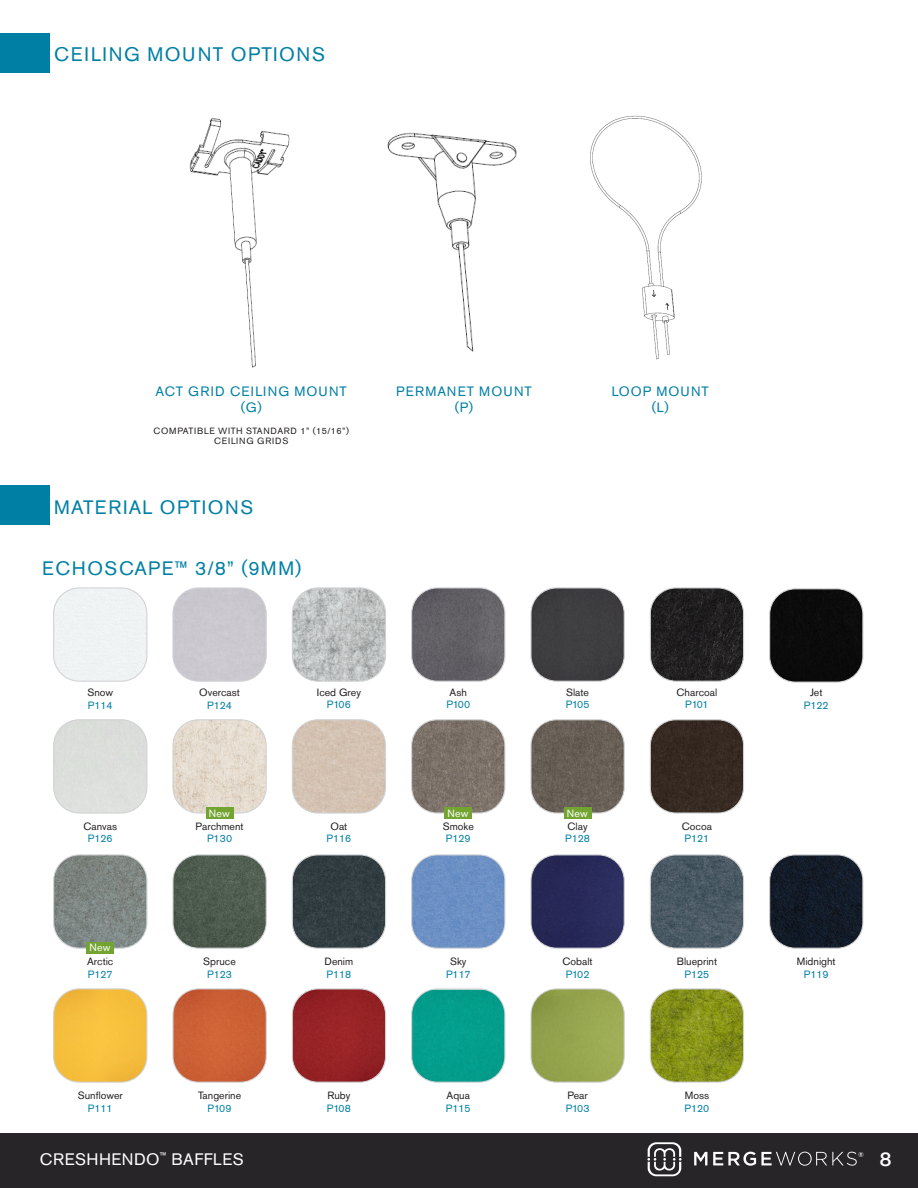
<style>
.page{position:relative;width:918px;height:1188px;background:#fff}
.page>*{position:absolute;margin:0;border:0;box-sizing:border-box;transform-origin:0 0}
.t1{font:19.5px "Akzidenz Grotesk Pro";letter-spacing:.08em;color:#007fa5}
.t2{font:500 19.5px "Gotham";color:#fff}
.t3{font:19.35px "Akzidenz Grotesk Pro";letter-spacing:.08em;color:#007fa5}
.t4{font:19.35px "Akzidenz Grotesk Pro";letter-spacing:.06em;color:#007fa5}
.t5{font:16.5px "Akzidenz Grotesk Pro";letter-spacing:.03em;color:#fff}
.t6{font:13.5px/16.2px "Akzidenz Grotesk Pro";letter-spacing:.08em;color:#007fa5;text-align:center}
.t7{font:10.5px "Akzidenz Grotesk Pro";color:#231f20}
.t8{font:10.5px "Akzidenz Grotesk Pro";color:#007fa5}
.t9{font:10.5px "Akzidenz Grotesk Pro";letter-spacing:.02em;color:#fff}
.t10{font:9px/10.8px "Akzidenz Grotesk Pro";letter-spacing:.08em;color:#231f20;text-align:center}
.t11{font:7.05px "Akzidenz Grotesk Pro";color:#fff}
</style>
<div class="page">
<div style="left:0;top:1133px;width:918px;height:55px;background:#272528"></div>
<svg style="left:694px;top:1152px;width:13px;height:13px"></svg>
<svg style="left:713px;top:1152px;width:144px;height:14px"></svg>
<svg style="left:647px;top:1142px;width:35px;height:34px"></svg>
<div style="left:0;top:485px;width:49px;height:40px;background:#007fa5"></div>
<img style="left:532px;top:990px;width:91px;height:91px">
<div style="left:530px;top:988px;width:95px;height:95px;border:1px solid #d1d2d4;border-radius:26px"></div>
<img style="left:650px;top:990px;width:94px;height:91px">
<div style="left:650px;top:988px;width:94px;height:95px;border:1px solid #d1d2d4;border-radius:26px"></div>
<img style="left:413px;top:856px;width:92px;height:91px">
<div style="left:411px;top:854px;width:94px;height:95px;border:1px solid #d1d2d4;border-radius:26px"></div>
<div style="left:55px;top:589px;width:92px;height:91px;background:#eff3f4"></div>
<div style="left:53px;top:587px;width:94px;height:95px;border:1px solid #d1d2d4;border-radius:26px"></div>
<img style="left:174px;top:721px;width:91px;height:91px">
<div style="left:172px;top:719px;width:95px;height:95px;border:1px solid #d1d2d4;border-radius:26px"></div>
<img style="left:650px;top:721px;width:94px;height:91px">
<div style="left:650px;top:719px;width:94px;height:95px;border:1px solid #d1d2d4;border-radius:26px"></div>
<img style="left:55px;top:990px;width:92px;height:91px">
<div style="left:53px;top:988px;width:94px;height:95px;border:1px solid #d1d2d4;border-radius:26px"></div>
<img style="left:174px;top:990px;width:91px;height:91px">
<div style="left:172px;top:988px;width:95px;height:95px;border:1px solid #d1d2d4;border-radius:26px"></div>
<img style="left:292px;top:856px;width:94px;height:91px">
<div style="left:292px;top:854px;width:94px;height:95px;border:1px solid #d1d2d4;border-radius:26px"></div>
<img style="left:771px;top:856px;width:92px;height:91px">
<div style="left:769px;top:854px;width:94px;height:95px;border:1px solid #d1d2d4;border-radius:26px"></div>
<img style="left:292px;top:589px;width:94px;height:91px">
<div style="left:292px;top:587px;width:94px;height:95px;border:1px solid #d1d2d4;border-radius:26px"></div>
<img style="left:413px;top:589px;width:92px;height:91px">
<div style="left:411px;top:587px;width:94px;height:95px;border:1px solid #d1d2d4;border-radius:26px"></div>
<div style="left:532px;top:589px;width:91px;height:91px;background:#3e3e40"></div>
<div style="left:530px;top:587px;width:95px;height:95px;border:1px solid #d1d2d4;border-radius:26px"></div>
<img style="left:650px;top:589px;width:94px;height:91px">
<div style="left:650px;top:587px;width:94px;height:95px;border:1px solid #d1d2d4;border-radius:26px"></div>
<div style="left:771px;top:590px;width:92px;height:91px;background:#0b0b0b"></div>
<div style="left:769px;top:588px;width:94px;height:95px;border:1px solid #d1d2d4;border-radius:26px"></div>
<img style="left:532px;top:856px;width:91px;height:91px">
<div style="left:530px;top:854px;width:95px;height:95px;border:1px solid #d1d2d4;border-radius:26px"></div>
<img style="left:292px;top:990px;width:94px;height:91px">
<div style="left:292px;top:988px;width:94px;height:95px;border:1px solid #d1d2d4;border-radius:26px"></div>
<div style="left:413px;top:990px;width:92px;height:91px;background:#039e8c"></div>
<div style="left:411px;top:988px;width:94px;height:95px;border:1px solid #d1d2d4;border-radius:26px"></div>
<div style="left:174px;top:589px;width:91px;height:91px;background:#cbc9cf"></div>
<div style="left:172px;top:587px;width:95px;height:95px;border:1px solid #d1d2d4;border-radius:26px"></div>
<div style="left:55px;top:721px;width:92px;height:91px;background:#dcdfdb"></div>
<div style="left:53px;top:719px;width:94px;height:95px;border:1px solid #d1d2d4;border-radius:26px"></div>
<img style="left:650px;top:856px;width:94px;height:91px">
<div style="left:650px;top:854px;width:94px;height:95px;border:1px solid #d1d2d4;border-radius:26px"></div>
<img style="left:292px;top:721px;width:94px;height:91px">
<div style="left:292px;top:719px;width:94px;height:95px;border:1px solid #d1d2d4;border-radius:26px"></div>
<img style="left:413px;top:721px;width:92px;height:91px">
<div style="left:411px;top:719px;width:94px;height:95px;border:1px solid #d1d2d4;border-radius:26px"></div>
<img style="left:532px;top:721px;width:91px;height:91px">
<div style="left:530px;top:719px;width:95px;height:95px;border:1px solid #d1d2d4;border-radius:26px"></div>
<img style="left:55px;top:856px;width:92px;height:91px">
<div style="left:53px;top:854px;width:94px;height:95px;border:1px solid #d1d2d4;border-radius:26px"></div>
<img style="left:174px;top:856px;width:91px;height:91px">
<div style="left:172px;top:854px;width:95px;height:95px;border:1px solid #d1d2d4;border-radius:26px"></div>
<div style="left:206px;top:808px;width:27px;height:11px;background:#73a432"></div>
<div style="left:445px;top:808px;width:27px;height:11px;background:#73a432"></div>
<div style="left:564px;top:808px;width:27px;height:11px;background:#73a432"></div>
<div style="left:87px;top:942px;width:27px;height:11px;background:#73a432"></div>
<img style="left:590px;top:115px;width:112px;height:245px">
<img style="left:189px;top:118px;width:101px;height:250px">
<img style="left:387px;top:132px;width:130px;height:220px">
<div style="left:0;top:33px;width:50px;height:40px;background:#007fa5"></div>
<h1 class="t1" style="left:54px;top:44px;width:272px">CEILING MOUNT OPTIONS</h1>
<p class="t6" style="left:156px;top:384px;width:193px">ACT GRID CEILING MOUNT (G)</p>
<p class="t10" style="left:154px;top:425px;width:197px">COMPATIBLE WITH STANDARD 1” (15/16”)<br>CEILING GRIDS</p>
<p class="t6" style="left:396px;top:384px;width:137px">PERMANET MOUNT (P)</p>
<p class="t6" style="left:612px;top:384px;width:99px">LOOP MOUNT (L)</p>
<h2 class="t4" style="left:54px;top:498px;width:201px">MATERIAL OPTIONS</h2>
<h2 class="t3" style="left:42px;top:559px;width:261px">ECHOSCAPE™ 3/8” (9MM)</h2>
<p class="t7" style="left:87px;top:688px;width:27px">Snow</p>
<p class="t8" style="left:88px;top:700px;width:26px">P114</p>
<p class="t7" style="left:199px;top:688px;width:42px">Overcast</p>
<p class="t8" style="left:207px;top:700px;width:26px">P124</p>
<p class="t7" style="left:317px;top:687px;width:45px">Iced Grey</p>
<p class="t8" style="left:327px;top:699px;width:26px">P106</p>
<p class="t7" style="left:450px;top:687px;width:19px">Ash</p>
<p class="t8" style="left:446px;top:699px;width:25px">P100</p>
<p class="t7" style="left:566px;top:687px;width:24px">Slate</p>
<p class="t8" style="left:566px;top:699px;width:25px">P105</p>
<p class="t7" style="left:677px;top:687px;width:42px">Charcoal</p>
<p class="t8" style="left:685px;top:699px;width:25px">P101</p>
<p class="t7" style="left:810px;top:688px;width:14px">Jet</p>
<p class="t8" style="left:804px;top:700px;width:26px">P122</p>
<p class="t9" style="left:209px;top:808px;width:22px">New</p>
<p class="t9" style="left:447px;top:808px;width:22px">New</p>
<p class="t9" style="left:567px;top:808px;width:22px">New</p>
<p class="t7" style="left:83px;top:821px;width:35px">Canvas</p>
<p class="t8" style="left:88px;top:834px;width:26px">P126</p>
<p class="t7" style="left:196px;top:821px;width:49px">Parchment</p>
<p class="t8" style="left:207px;top:834px;width:27px">P130</p>
<p class="t7" style="left:331px;top:821px;width:18px">Oat</p>
<p class="t8" style="left:326px;top:834px;width:26px">P116</p>
<p class="t7" style="left:443px;top:821px;width:33px">Smoke</p>
<p class="t8" style="left:446px;top:834px;width:26px">P129</p>
<p class="t7" style="left:568px;top:821px;width:22px">Clay</p>
<p class="t8" style="left:565px;top:834px;width:26px">P128</p>
<p class="t7" style="left:682px;top:821px;width:32px">Cocoa</p>
<p class="t8" style="left:684px;top:834px;width:26px">P121</p>
<p class="t9" style="left:89px;top:943px;width:22px">New</p>
<p class="t7" style="left:87px;top:956px;width:28px">Arctic</p>
<p class="t8" style="left:88px;top:969px;width:26px">P127</p>
<p class="t7" style="left:203px;top:956px;width:34px">Spruce</p>
<p class="t8" style="left:207px;top:969px;width:26px">P123</p>
<p class="t7" style="left:325px;top:956px;width:30px">Denim</p>
<p class="t8" style="left:326px;top:969px;width:26px">P118</p>
<p class="t7" style="left:450px;top:956px;width:18px">Sky</p>
<p class="t8" style="left:446px;top:969px;width:26px">P117</p>
<p class="t7" style="left:563px;top:956px;width:32px">Cobalt</p>
<p class="t8" style="left:566px;top:969px;width:25px">P102</p>
<p class="t7" style="left:677px;top:956px;width:42px">Blueprint</p>
<p class="t8" style="left:684px;top:969px;width:26px">P125</p>
<p class="t7" style="left:797px;top:956px;width:40px">Midnight</p>
<p class="t8" style="left:804px;top:969px;width:26px">P119</p>
<p class="t7" style="left:78px;top:1090px;width:47px">Sunflower</p>
<p class="t8" style="left:88px;top:1103px;width:26px">P111</p>
<p class="t7" style="left:198px;top:1090px;width:45px">Tangerine</p>
<p class="t8" style="left:208px;top:1103px;width:26px">P109</p>
<p class="t7" style="left:327px;top:1090px;width:24px">Ruby</p>
<p class="t8" style="left:327px;top:1103px;width:26px">P108</p>
<p class="t7" style="left:447px;top:1090px;width:25px">Aqua</p>
<p class="t8" style="left:446px;top:1103px;width:26px">P115</p>
<p class="t7" style="left:567px;top:1090px;width:22px">Pear</p>
<p class="t8" style="left:566px;top:1103px;width:25px">P103</p>
<p class="t7" style="left:685px;top:1090px;width:26px">Moss</p>
<p class="t8" style="left:684px;top:1103px;width:26px">P120</p>
<p class="t11" style="left:858px;top:1150px;width:7px">®</p>
<h3 class="t5" style="left:40px;top:1150px;width:205px">CRESHHENDO<sup>™</sup> BAFFLES</h3>
<h1 class="t2" style="left:880px;top:1148px;width:14px">8</h1>
</div>
